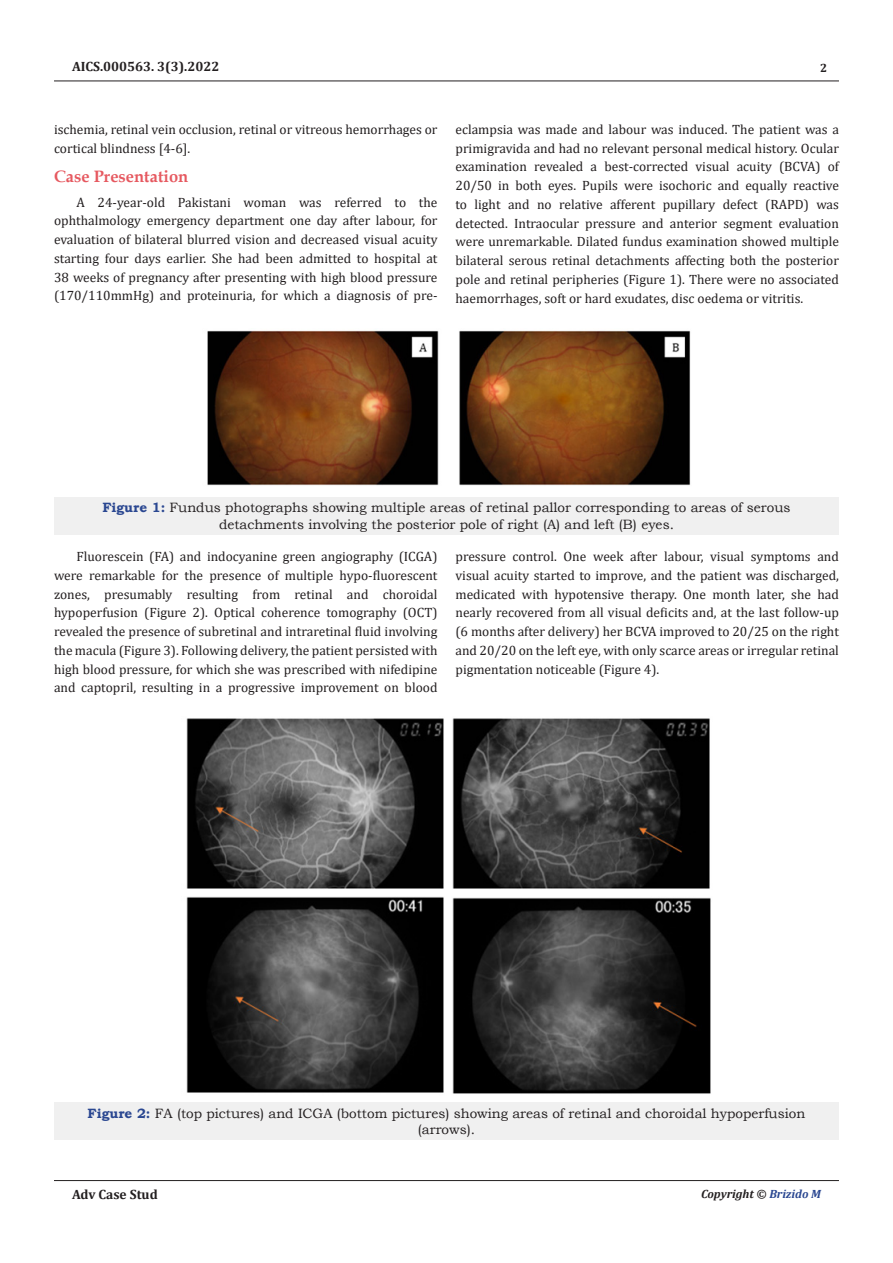
<style>
.page{position:relative;width:893px;height:1263px;background:#fff}
.page>*{position:absolute;margin:0;border:0;box-sizing:border-box;transform-origin:0 0}
.t1{font:700 16.5px "Book Antiqua";color:#e65960}
.t2{font:13.5px/18.8px "Cambria";color:#231f20;text-align:justify}
.t3{font:13.5px/16.2px "Bookman Old Style";color:#231f20;text-align:center}
.t4{font:700 13.5px "Cambria";color:#231f20}
.t5{font:italic 700 12px "Cambria";color:#231f20}
.t6{font:700 12px "Cambria";color:#231f20}
.s1{font-weight:700;color:#2a4791}
.s2{color:#2a4791}
</style>
<div class="page">
<hr style="left:54px;top:81px;width:785px;height:1px;background:#231f20">
<hr style="left:54px;top:1180px;width:785px;height:1px;background:#231f20">
<div style="left:54px;top:497px;width:785px;height:38px;background:#f0f0f0"></div>
<img style="left:207px;top:330px;width:484px;height:156px">
<div style="left:54px;top:1102px;width:785px;height:38px;background:#f0f0f0"></div>
<img style="left:186px;top:718px;width:525px;height:376px">
<p class="t4" style="left:72px;top:56px;width:149px">AICS.000563. 3(3).2022</p>
<p class="t6" style="left:820px;top:60px;width:9px">2</p>
<p class="t2" style="left:54px;top:120px;width:385px">ischemia, retinal vein occlusion, retinal or vitreous hemorrhages or cortical blindness [4-6].</p>
<p class="t1" style="left:54px;top:165px;width:136px">Case Presentation</p>
<p class="t2" style="left:54px;top:193px;width:385px;text-indent:22px">A 24-year-old Pakistani woman was referred to the ophthalmology emergency department one day after labour, for evaluation of bilateral blurred vision and decreased visual acuity starting four days earlier. She had been admitted to hospital at 38 weeks of pregnancy after presenting with high blood pressure (170/110mmHg) and proteinuria, for which a diagnosis of pre-</p>
<p class="t2" style="left:455px;top:120px;width:385px">eclampsia was made and labour was induced. The patient was a primigravida and had no relevant personal medical history. Ocular examination revealed a best-corrected visual acuity (BCVA) of 20/50 in both eyes. Pupils were isochoric and equally reactive to light and no relative afferent pupillary defect (RAPD) was detected. Intraocular pressure and anterior segment evaluation were unremarkable. Dilated fundus examination showed multiple bilateral serous retinal detachments affecting both the posterior pole and retinal peripheries (Figure 1). There were no associated haemorrhages, soft or hard exudates, disc oedema or vitritis.</p>
<p class="t3" style="left:102px;top:500px;width:690px"><span class="s1">Figure 1:</span> Fundus photographs showing multiple areas of retinal pallor corresponding to areas of serous detachments involving the posterior pole of right (A) and left (B) eyes.</p>
<p class="t2" style="left:54px;top:547px;width:385px;text-indent:22px">Fluorescein (FA) and indocyanine green angiography (ICGA) were remarkable for the presence of multiple hypo-fluorescent zones, presumably resulting from retinal and choroidal hypoperfusion (Figure 2). Optical coherence tomography (OCT) revealed the presence of subretinal and intraretinal fluid involving the macula (Figure 3). Following delivery, the patient persisted with high blood pressure, for which she was prescribed with nifedipine and captopril, resulting in a progressive improvement on blood</p>
<p class="t2" style="left:455px;top:547px;width:385px">pressure control. One week after labour, visual symptoms and visual acuity started to improve, and the patient was discharged, medicated with hypotensive therapy. One month later, she had nearly recovered from all visual deficits and, at the last follow-up (6 months after delivery) her BCVA improved to 20/25 on the right and 20/20 on the left eye, with only scarce areas or irregular retinal pigmentation noticeable (Figure 4).</p>
<p class="t3" style="left:88px;top:1105px;width:719px"><span class="s1">Figure 2:</span> FA (top pictures) and ICGA (bottom pictures) showing areas of retinal and choroidal hypoperfusion (arrows).</p>
<p class="t4" style="left:72px;top:1185px;width:87px">Adv Case Stud</p>
<p class="t5" style="left:701px;top:1185px;width:121px">Copyright © <span class="s2">Brizido M</span></p>
</div>
